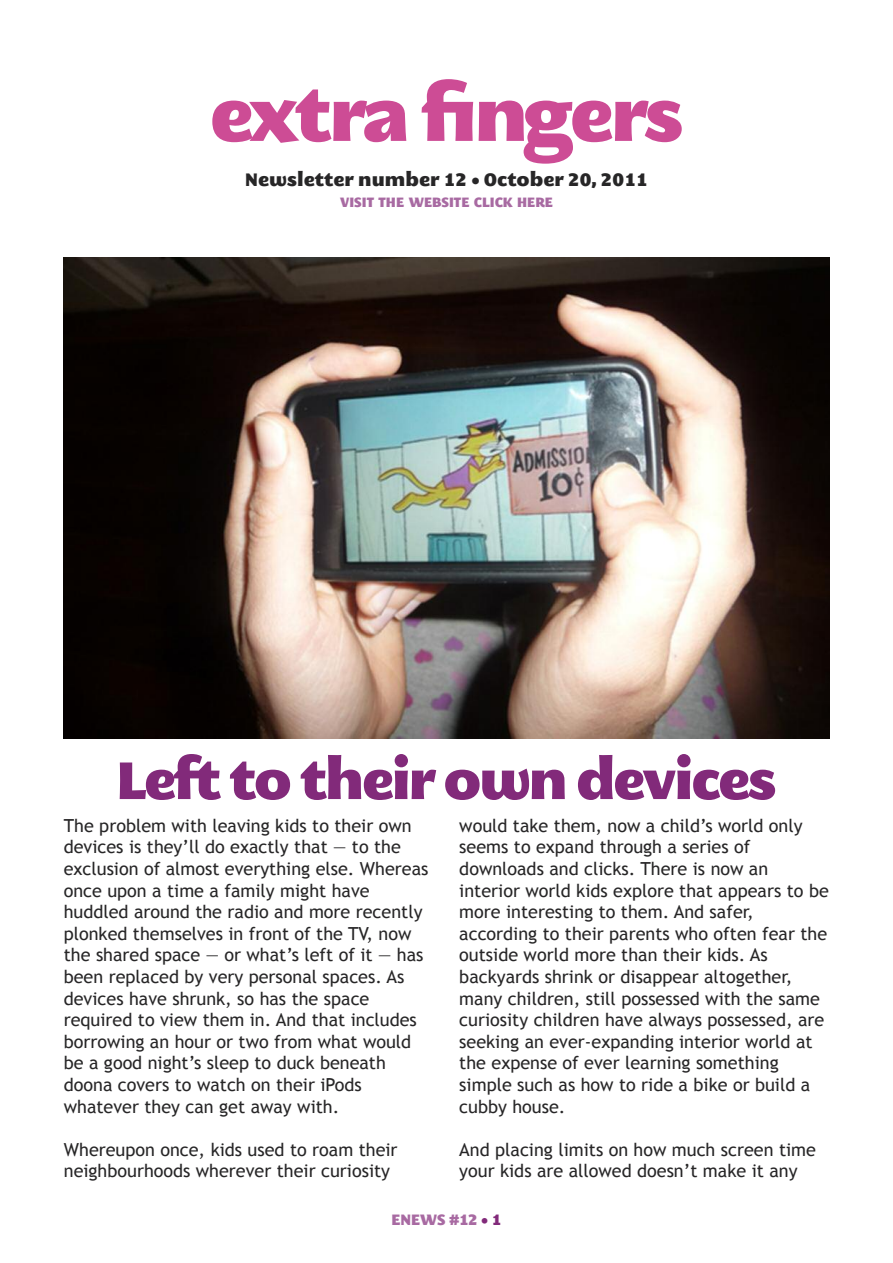
<style>
.page{position:relative;width:893px;height:1263px;background:#fff}
.page>*{position:absolute;margin:0;border:0;box-sizing:border-box;transform-origin:0 0}
.t1{font:72px "M Egalopolis Extra";color:#cd4c95}
.t2{font:52.5px "M Egalopolis Extra";letter-spacing:-.05em;color:#822a7a}
.t3{font:18px/21.6px "Trebuchet MS";color:#272627}
.t4{font:18px "M Egalopolis Extra";color:#272627}
.t5{font:15px "M Egalopolis Extra";color:#a86aa2}
.t6{font:13.5px "M Egalopolis Extra";color:#a86aa2}
.s1{color:#822a7a}
</style>
<div class="page">
<img style="left:64px;top:257px;width:765px;height:481px">
<h1 class="t1" style="left:209px;top:90px;width:476px">extra fingers</h1>
<p class="t4" style="left:245px;top:173px;width:404px">Newsletter number 12 • October 20, 2011</p>
<p class="t6" style="left:340px;top:198px;width:214px">visit the website cLick here</p>
<h2 class="t2" style="left:117px;top:762px;width:661px">Left to their own devices</h2>
<p class="t3" style="left:64px;top:814px;width:366px">The problem with leaving kids to their own devices is they’ll do exactly that — to the exclusion of almost everything else. Whereas once upon a time a family might have huddled around the radio and more recently plonked themselves in front of the TV, now the shared space — or what’s left of it — has been replaced by very personal spaces. As devices have shrunk, so has the space required to view them in. And that includes borrowing an hour or two from what would be a good night’s sleep to duck beneath doona covers to watch on their iPods whatever they can get away with.</p>
<p class="t3" style="left:64px;top:1138px;width:335px">Whereupon once, kids used to roam their neighbourhoods wherever their curiosity</p>
<p class="t3" style="left:459px;top:814px;width:371px">would take them, now a child’s world only seems to expand through a series of downloads and clicks. There is now an interior world kids explore that appears to be more interesting to them. And safer, according to their parents who often fear the outside world more than their kids. As backyards shrink or disappear altogether, many children, still possessed with the same curiosity children have always possessed, are seeking an ever-expanding interior world at the expense of ever learning something simple such as how to ride a bike or build a cubby house.</p>
<p class="t3" style="left:459px;top:1138px;width:358px">And placing limits on how much screen time your kids are allowed doesn’t make it any</p>
<p class="t5" style="left:391px;top:1214px;width:112px">eNews #12 <span class="s1">• 1</span></p>
</div>
